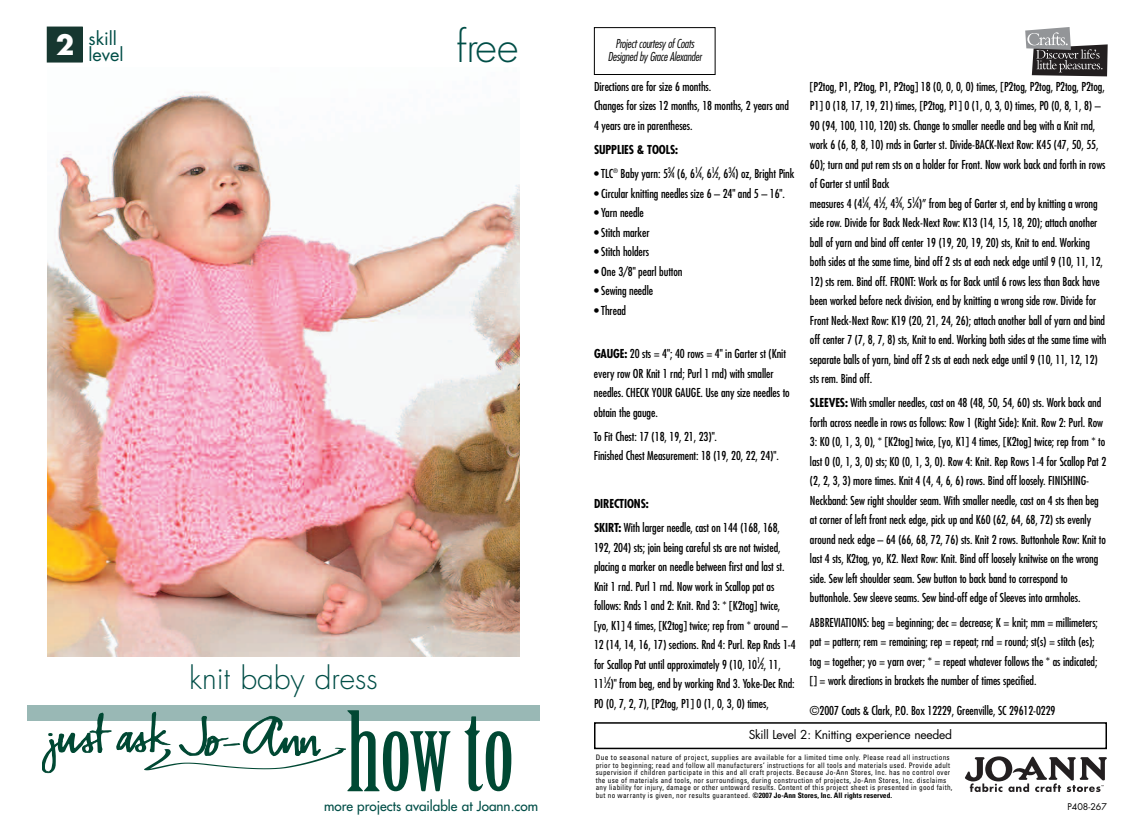
<style>
.page{position:relative;width:1134px;height:837px;background:#fff}
.page>*{position:absolute;margin:0;border:0;box-sizing:border-box;transform-origin:0 0}
.t1{font:300 42px "Futura";color:#004e47}
.t2{font:300 30px "Futura";color:#004e47}
.t3{font:700 27px "Futura";color:#fff}
.t4{font:18px/16.5px "Futura";color:#004e47}
.t5{font:13.5px "Futura";color:#004e47}
.t6{font:condensed 12px/19.5px "Futura";letter-spacing:-.01em;color:#000}
.t7{font:italic 300 condensed 12px/12.5px "Futura";letter-spacing:-.02em;color:#000;text-align:center}
.t8{font:12px "Futura";letter-spacing:-.02em;color:#000}
.t9{font:700 condensed 12px "Futura";letter-spacing:-.01em;color:#000}
.t10{font:9px "Futura";color:#000}
.t11{font:condensed 7.5px/7.5px "Univers";letter-spacing:.045em;color:#000}
.s1{font-size:15px}
.s2{font-size:7.5px}
.s3{font-weight:700}
</style>
<div class="page">
<svg style="left:1025px;top:27px;width:83px;height:49px"></svg>
<div style="left:594px;top:27px;width:122px;height:48px;border:1px solid #000"></div>
<div style="left:594px;top:722px;width:513px;height:27px;border:2px solid #000"></div>
<svg style="left:965px;top:756px;width:142px;height:36px"></svg>
<div style="left:27px;top:705px;width:513px;height:16px;background:#99b8b5"></div>
<img style="left:47px;top:91px;width:473px;height:565px">
<div style="left:47px;top:27px;width:35px;height:35px;background:#163730"></div>
<svg style="left:42px;top:710px;width:409px;height:81px"></svg>
<svg style="left:464px;top:716px;width:47px;height:75px"></svg>
<h3 class="t3" style="left:56px;top:33px;width:20px">2</h3>
<h1 class="t1" style="left:456px;top:27px;width:63px">free</h1>
<h3 class="t4" style="left:89px;top:31px;width:37px">skill level</h3>
<h2 class="t2" style="left:189px;top:664px;width:190px">knit baby dress</h2>
<p class="t5" style="left:324px;top:799px;width:216px">more projects available at Joann.com</p>
<p class="t7" style="left:608px;top:39px;width:95px">Project courtesy of Coats<br>Designed by Grace Alexander</p>
<p class="t6" style="left:594px;top:77px;width:196px">Directions are for size 6 months.<br>Changes for sizes 12 months, 18 months, 2 years and<br>4 years are in parentheses.</p>
<p class="t9" style="left:594px;top:144px;width:86px">SUPPLIES &amp; TOOLS:</p>
<p class="t6" style="left:594px;top:165px;width:202px">• TLC<sup>®</sup> Baby yarn: 5<sup>3</sup><span class="s1">⁄</span><span class="s2">4</span> (6, 6<sup>1</sup><span class="s1">⁄</span><span class="s2">4</span>, 6<sup>1</sup><span class="s1">⁄</span><span class="s2">2</span>, 6<sup>3</sup><span class="s1">⁄</span><span class="s2">4</span>) oz, Bright Pink</p>
<p class="t6" style="left:594px;top:184px;width:192px">• Circular knitting needles size 6 – 24" and 5 – 16".</p>
<p class="t6" style="left:594px;top:204px;width:51px">• Yarn needle</p>
<p class="t6" style="left:594px;top:223px;width:57px">• Stitch marker</p>
<p class="t6" style="left:594px;top:243px;width:57px">• Stitch holders</p>
<p class="t6" style="left:594px;top:262px;width:90px">• One 3/8" pearl button</p>
<p class="t6" style="left:594px;top:282px;width:61px">• Sewing needle</p>
<p class="t6" style="left:594px;top:301px;width:34px">• Thread</p>
<p class="t6" style="left:594px;top:345px;width:197px"><span class="s3">GAUGE:</span> 20 sts = 4"; 40 rows = 4" in Garter st (Knit every row OR Knit 1 rnd; Purl 1 rnd) with smaller needles. CHECK YOUR GAUGE. Use any size needles to obtain the gauge.</p>
<p class="t6" style="left:594px;top:427px;width:186px">To Fit Chest: 17 (18, 19, 21, 23)".<br>Finished Chest Measurement: 18 (19, 20, 22, 24)".</p>
<p class="t6" style="left:594px;top:492px;width:188px;line-height:24px"><span class="s3">DIRECTIONS:<br>SKIRT:</span> With larger needle, cast on 144 (168, 168,</p>
<p class="t6" style="left:594px;top:538px;width:203px">192, 204) sts; join being careful sts are not twisted, placing a marker on needle between first and last st.<br>Knit 1 rnd. Purl 1 rnd. Now work in Scallop pat as follows: Rnds 1 and 2: Knit. Rnd 3: * [K2tog] twice, [yo, K1] 4 times, [K2tog] twice; rep from * around – 12 (14, 14, 16, 17) sections. Rnd 4: Purl. Rep Rnds 1-4 for Scallop Pat until approximately 9 (10, 10<sup>1</sup><span class="s1">⁄</span><span class="s2">2</span>, 11, 11<sup>1</sup><span class="s1">⁄</span><span class="s2">2</span>)" from beg, end by working Rnd 3. Yoke-Dec Rnd:<br>P0 (0, 7, 2, 7), [P2tog, P1] 0 (1, 0, 3, 0) times,</p>
<p class="t6" style="left:810px;top:77px;width:297px">[P2tog, P1, P2tog, P1, P2tog] 18 (0, 0, 0, 0) times, [P2tog, P2tog, P2tog, P2tog, P1] 0 (18, 17, 19, 21) times, [P2tog, P1] 0 (1, 0, 3, 0) times, P0 (0, 8, 1, 8) – 90 (94, 100, 110, 120) sts. Change to smaller needle and beg with a Knit rnd, work 6 (6, 8, 8, 10) rnds in Garter st. Divide-BACK-Next Row: K45 (47, 50, 55, 60); turn and put rem sts on a holder for Front. Now work back and forth in rows of Garter st until Back<br>measures 4 (4<sup>1</sup><span class="s1">⁄</span><span class="s2">4</span>, 4<sup>1</sup><span class="s1">⁄</span><span class="s2">2</span>, 4<sup>3</sup><span class="s1">⁄</span><span class="s2">4</span>, 5<sup>1</sup><span class="s1">⁄</span><span class="s2">4</span>)” from beg of Garter st, end by knitting a wrong side row. Divide for Back Neck-Next Row: K13 (14, 15, 18, 20); attach another ball of yarn and bind off center 19 (19, 20, 19, 20) sts, Knit to end. Working both sides at the same time, bind off 2 sts at each neck edge until 9 (10, 11, 12,</p>
<p class="t6" style="left:810px;top:272px;width:298px">12) sts rem. Bind off. FRONT: Work as for Back until 6 rows less than Back have been worked before neck division, end by knitting a wrong side row. Divide for Front Neck-Next Row: K19 (20, 21, 24, 26); attach another ball of yarn and bind off center 7 (7, 8, 7, 8) sts, Knit to end. Working both sides at the same time with separate balls of yarn, bind off 2 sts at each neck edge until 9 (10, 11, 12, 12) sts rem. Bind off.</p>
<p class="t6" style="left:810px;top:394px;width:298px"><span class="s3">SLEEVES:</span> With smaller needles, cast on 48 (48, 50, 54, 60) sts. Work back and forth across needle in rows as follows: Row 1 (Right Side): Knit. Row 2: Purl. Row 3: K0 (0, 1, 3, 0), * [K2tog] twice, [yo, K1] 4 times, [K2tog] twice; rep from * to last 0 (0, 1, 3, 0) sts; K0 (0, 1, 3, 0). Row 4: Knit. Rep Rows 1-4 for Scallop Pat 2 (2, 2, 3, 3) more times. Knit 4 (4, 4, 6, 6) rows. Bind off loosely. FINISHING-Neckband: Sew right shoulder seam. With smaller needle, cast on 4 sts then beg at corner of left front neck edge, pick up and K60 (62, 64, 68, 72) sts evenly around neck edge – 64 (66, 68, 72, 76) sts. Knit 2 rows. Buttonhole Row: Knit to last 4 sts, K2tog, yo, K2. Next Row: Knit. Bind off loosely knitwise on the wrong side. Sew left shoulder seam. Sew button to back band to correspond to buttonhole. Sew sleeve seams. Sew bind-off edge of Sleeves into armholes.</p>
<p class="t6" style="left:810px;top:613px;width:290px">ABBREVIATIONS: beg = beginning; dec = decrease; K = knit; mm = millimeters; pat = pattern; rem = remaining; rep = repeat; rnd = round; st(s) = stitch (es); tog = together; yo = yarn over; * = repeat whatever follows the * as indicated; [] = work directions in brackets the number of times specified.</p>
<p class="t6" style="left:810px;top:702px;width:247px">©2007 Coats &amp; Clark, P.O. Box 12229, Greenville, SC 29612-0229</p>
<p class="t8" style="left:749px;top:729px;width:205px">Skill Level 2: Knitting experience needed</p>
<p class="t11" style="left:596px;top:755px;width:358px">Due to seasonal nature of project, supplies are available for a limited time only. Please read all instructions prior to beginning; read and follow all manufacturers’ instructions for all tools and materials used. Provide adult supervision if children participate in this and all craft projects. Because Jo-Ann Stores, Inc. has no control over the use of materials and tools, nor surroundings, during construction of projects, Jo-Ann Stores, Inc. disclaims any liability for injury, damage or other untoward results. Content of this project sheet is presented in good faith, but no warranty is given, nor results guaranteed. <span class="s3">©2007 Jo-Ann Stores, Inc. All rights reserved.</span></p>
<p class="t10" style="left:1067px;top:803px;width:41px">P408-267</p>
</div>
